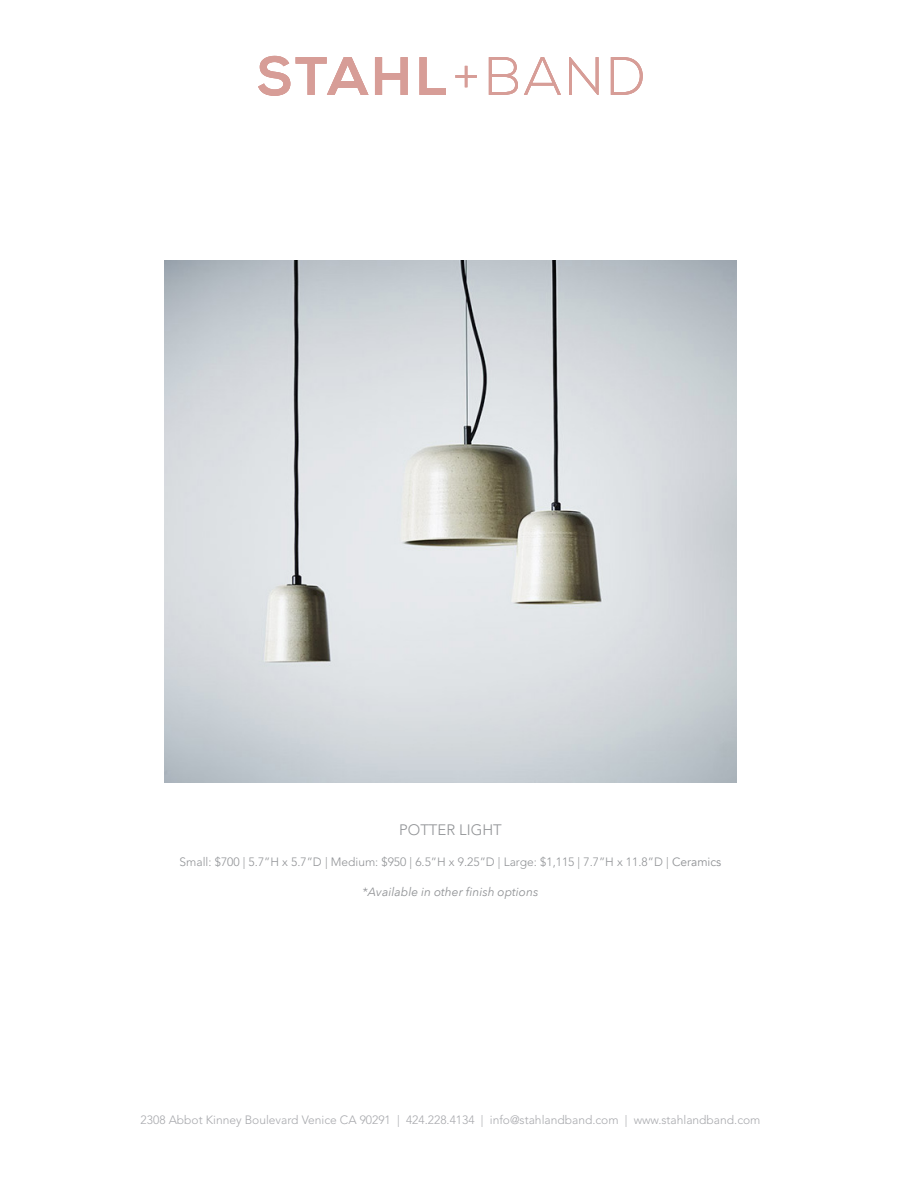
<style>
.page{position:relative;width:918px;height:1188px;background:#fff}
.page>*{position:absolute;margin:0;border:0;box-sizing:border-box;transform-origin:0 0}
.t1{font:300 15px "Avenir LT Std";color:#919396}
.t2{font:300 12px "Avenir LT Std";color:#a8a9ad}
.t3{font:300 12px "Avenir LT Std";color:#919396}
.t4{font:italic 12px "Avenir Next";color:#919396}
.s1{font-family:"Avenir";font-weight:400}
</style>
<div class="page">
<img style="left:164px;top:261px;width:573px;height:522px">
<svg style="left:258px;top:56px;width:32px;height:40px"></svg>
<svg style="left:296px;top:57px;width:72px;height:38px"></svg>
<svg style="left:375px;top:57px;width:33px;height:38px"></svg>
<svg style="left:420px;top:57px;width:26px;height:38px"></svg>
<svg style="left:455px;top:66px;width:22px;height:21px"></svg>
<svg style="left:489px;top:57px;width:29px;height:38px"></svg>
<svg style="left:524px;top:57px;width:37px;height:38px"></svg>
<svg style="left:569px;top:57px;width:30px;height:38px"></svg>
<svg style="left:611px;top:57px;width:32px;height:38px"></svg>
<p class="t1" style="left:399px;top:821px;width:104px">POTTER LIGHT</p>
<p class="t3" style="left:180px;top:855px;width:543px">Small: $700 | 5.7”H x 5.7”D | Medium: $950 | 6.5”H x 9.25”D | Large: $1,115 | 7.7”H x 11.8”D | <span class="s1">Ceramics</span></p>
<p class="t4" style="left:363px;top:881px;width:177px">*Available in other finish options</p>
<p class="t2" style="left:141px;top:1113px;width:621px">2308 Abbot Kinney Boulevard Venice CA 90291 | 424.228.4134 | info@stahlandband.com | www.stahlandband.com</p>
</div>
